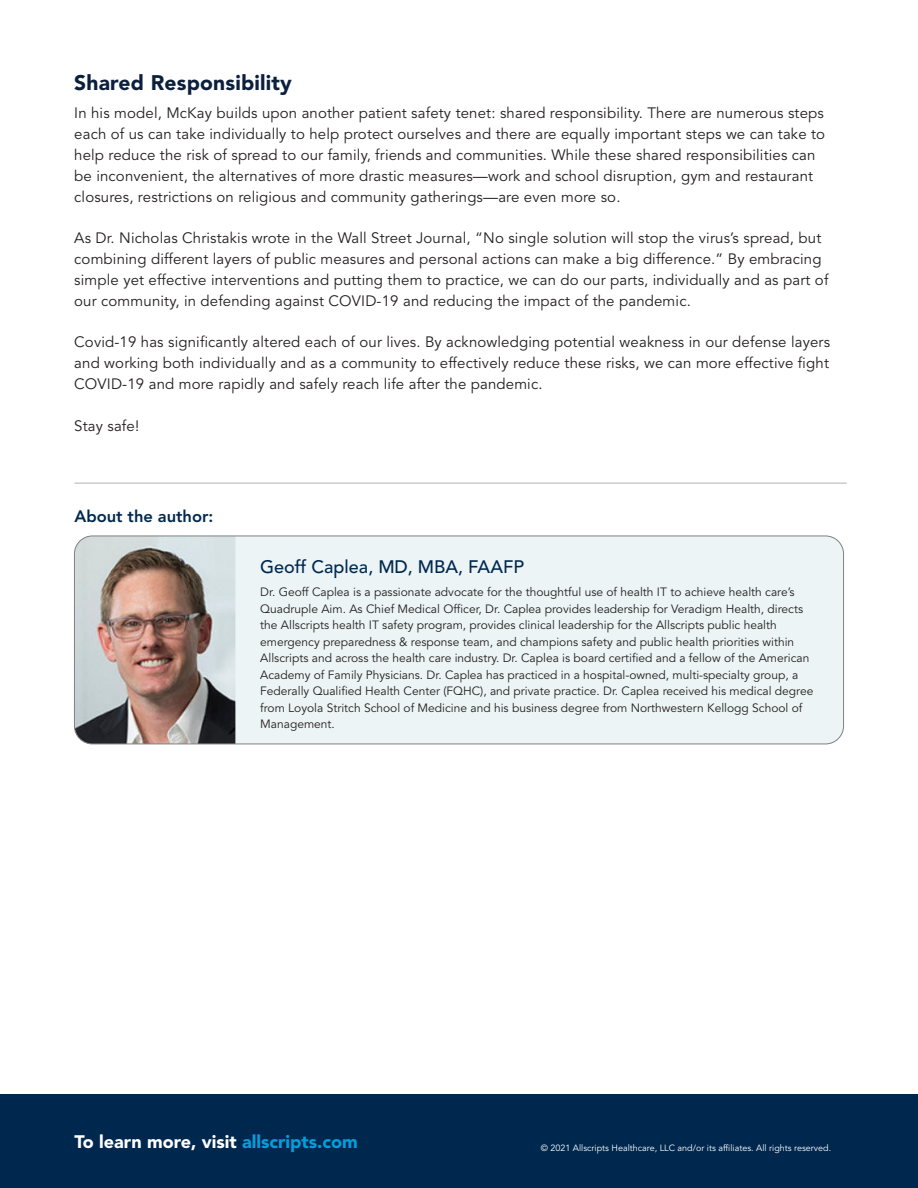
<style>
.page{position:relative;width:918px;height:1188px;background:#fff}
.page>*{position:absolute;margin:0;border:0;box-sizing:border-box;transform-origin:0 0}
.t1{font:900 21px "Avenir LT Std";letter-spacing:.01em;color:#0c203d}
.t2{font:900 18px "Avenir LT Std";color:#fff}
.t3{font:500 18px "Avenir LT Std";color:#00284f}
.t4{font:800 16.5px "Avenir LT Std";color:#00284f}
.Body{font:15px/21px "Avenir LT Std";letter-spacing:.01em;color:#231f20}
.t5{font:12px/16.5px "Avenir LT Std";color:#231f20}
.Copyright___File_Nam{font:9px "Avenir LT Std";color:#fff}
.s1{color:#049eda}
</style>
<div class="page">
<div style="left:74px;top:536px;width:770px;height:208px;background:#ecf4f5;border-radius:18px"></div>
<img style="left:74px;top:536px;width:161px;height:208px">
<div style="left:74px;top:536px;width:770px;height:208px;border:1px solid #808180;border-radius:18px"></div>
<hr style="left:74px;top:483px;width:773px;height:1px;background:#b3b3b3">
<div style="left:0;top:1094px;width:918px;height:94px;background:#00284f"></div>
<p class="t1" style="left:74px;top:70px;width:219px">Shared Responsibility</p>
<p class="Body" style="left:74px;top:103px;width:752px">In his model, McKay builds upon another patient safety tenet: shared responsibility. There are numerous steps each of us can take individually to help protect ourselves and there are equally important steps we can take to help reduce the risk of spread to our family, friends and communities. While these shared responsibilities can be inconvenient, the alternatives of more drastic measures—work and school disruption, gym and restaurant closures, restrictions on religious and community gatherings—are even more so.</p>
<p class="Body" style="left:74px;top:228px;width:756px">As Dr. Nicholas Christakis wrote in the Wall Street Journal, “No single solution will stop the virus’s spread, but combining different layers of public measures and personal actions can make a big difference.” By embracing simple yet effective interventions and putting them to practice, we can do our parts, individually and as part of our community, in defending against COVID-19 and reducing the impact of the pandemic.</p>
<p class="Body" style="left:74px;top:332px;width:757px;text-align:justify">Covid-19 has significantly altered each of our lives. By acknowledging potential weakness in our defense layers and working both individually and as a community to effectively reduce these risks, we can more effective fight COVID-19 and more rapidly and safely reach life after the pandemic.</p>
<p class="Body" style="left:74px;top:415px;width:66px">Stay safe!</p>
<p class="t4" style="left:74px;top:507px;width:140px">About the author:</p>
<p class="t3" style="left:260px;top:557px;width:265px">Geoff Caplea, MD, MBA, FAAFP</p>
<p class="t5" style="left:260px;top:584px;width:555px">Dr. Geoff Caplea is a passionate advocate for the thoughtful use of health IT to achieve health care’s Quadruple Aim. As Chief Medical Officer, Dr. Caplea provides leadership for Veradigm Health, directs the Allscripts health IT safety program, provides clinical leadership for the Allscripts public health emergency preparedness &amp; response team, and champions safety and public health priorities within Allscripts and across the health care industry. Dr. Caplea is board certified and a fellow of the American Academy of Family Physicians. Dr. Caplea has practiced in a hospital-owned, multi-specialty group, a Federally Qualified Health Center (FQHC), and private practice. Dr. Caplea received his medical degree from Loyola Stritch School of Medicine and his business degree from Northwestern Kellogg School of Management.</p>
<p class="t2" style="left:74px;top:1131px;width:285px">To learn more, visit <span class="s1">allscripts.com</span></p>
<p class="Copyright___File_Nam" style="left:541px;top:1143px;width:292px">© 2021 Allscripts Healthcare, LLC and/or its affiliates. All rights reserved.</p>
</div>
